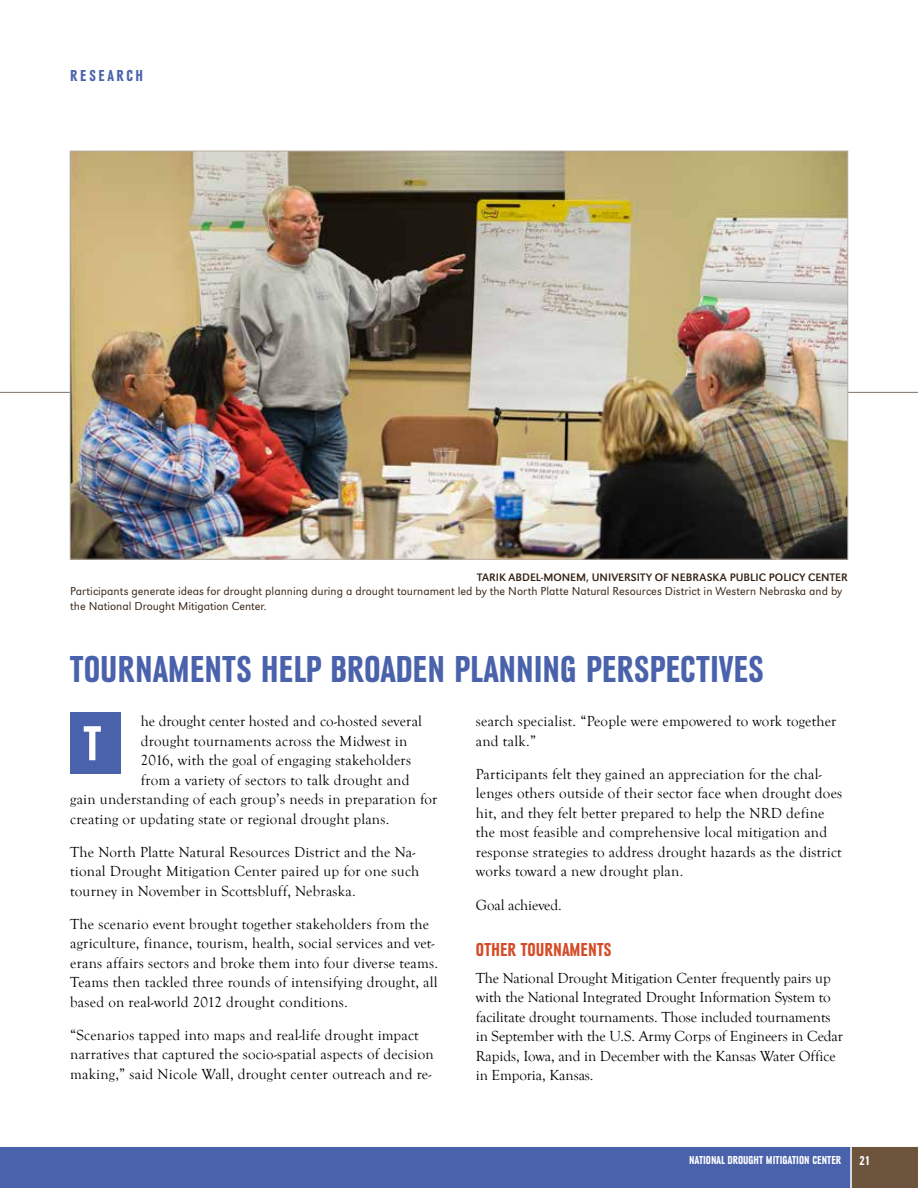
<style>
.page{position:relative;width:918px;height:1188px;background:#fff}
.page>*{position:absolute;margin:0;border:0;box-sizing:border-box;transform-origin:0 0}
.t1{font:700 51px "URW Grotesk Con";color:#fff}
.t2{font:700 39px "URW Grotesk Con";color:#4962ab}
.t3{font:700 19.5px "URW Grotesk Con";letter-spacing:.005em;color:#d54b27}
.t4{font:700 16.5px "URW Grotesk Con";letter-spacing:.16em;color:#4962ab}
.t5{font:15px/19.5px "Goudy Old Style T";letter-spacing:.015em;color:#000}
.t6{font:15px/19.5px "Goudy Old Style T";letter-spacing:-.005em;color:#000}
.t7{font:700 13.5px "URW Grotesk Con";color:#fff}
.t8{font:300 12px/14.4px "URW Grotesk";color:#372314}
.t9{font:700 12px "URW Grotesk Con";color:#fff}
.t10{font:11.25px "URW Grotesk";color:#372314}
</style>
<div class="page">
<div style="left:0;top:1147px;width:918px;height:41px;background:#4962ab"></div>
<hr style="left:0;top:392px;width:918px;height:1px;background:#372314">
<img style="left:72px;top:153px;width:774px;height:404px">
<div style="left:70px;top:713px;width:51px;height:61px;background:#4962ab"></div>
<p class="t4" style="left:70px;top:67px;width:75px">RESEARCH</p>
<p class="t10" style="left:477px;top:571px;width:372px">TARIK ABDEL-MONEM, UNIVERSITY OF NEBRASKA PUBLIC POLICY CENTER</p>
<p class="t8" style="left:70px;top:584px;width:774px">Participants generate ideas for drought planning during a drought tournament led by the North Platte Natural Resources District in Western Nebraska and by the National Drought Mitigation Center.</p>
<h2 class="t2" style="left:70px;top:648px;width:695px">TOURNAMENTS HELP BROADEN PLANNING PERSPECTIVES</h2>
<p class="t5" style="left:141px;top:712px;width:283px">he drought center hosted and co-hosted several</p>
<p class="t5" style="left:141px;top:731px;width:268px">drought tournaments across the Midwest in</p>
<p class="t5" style="left:141px;top:751px;width:272px">2016, with the goal of engaging stakeholders</p>
<p class="t5" style="left:141px;top:770px;width:270px">from a variety of sectors to talk drought and</p>
<p class="t5" style="left:70px;top:790px;width:369px">gain understanding of each group’s needs in preparation for</p>
<p class="t5" style="left:70px;top:809px;width:321px">creating or updating state or regional drought plans.</p>
<p class="t5" style="left:70px;top:842px;width:350px">The North Platte Natural Resources District and the Na&shy;tional Drought Mitigation Center paired up for one such tourney in November in Scottsbluff, Nebraska.</p>
<p class="t5" style="left:70px;top:914px;width:369px">The scenario event brought together stakeholders from the agriculture, finance, tourism, health, social services and vet&shy;erans affairs sectors and broke them into four diverse teams.<br>Teams then tackled three rounds of intensifying drought, all based on real-world 2012 drought conditions.</p>
<p class="t5" style="left:70px;top:1025px;width:365px">“Scenarios tapped into maps and real-life drought impact narratives that captured the socio-spatial aspects of decision making,” said Nicole Wall, drought center outreach and re-</p>
<p class="t5" style="left:476px;top:712px;width:362px">search specialist. “People were empowered to work together and talk.”</p>
<p class="t5" style="left:476px;top:764px;width:368px">Participants felt they gained an appreciation for the chal&shy;lenges others outside of their sector face when drought does hit, and they felt better prepared to help the NRD define the most feasible and comprehensive local mitigation and response strategies to address drought hazards as the district works toward a new drought plan.</p>
<p class="t6" style="left:476px;top:896px;width:88px">Goal achieved.</p>
<h3 class="t3" style="left:476px;top:940px;width:137px">OTHER TOURNAMENTS</h3>
<p class="t6" style="left:476px;top:968px;width:369px">The National Drought Mitigation Center frequently pairs up with the National Integrated Drought Information System to facilitate drought tournaments. Those included tournaments in September with the U.S. Army Corps of Engineers in Cedar Rapids, Iowa, and in December with the Kansas Water Office in Emporia, Kansas.</p>
<h1 class="t1" style="left:84px;top:716px;width:19px">T</h1>
<p class="t9" style="left:689px;top:1154px;width:154px">NATIONAL DROUGHT MITIGATION CENTER</p>
<p class="t7" style="left:860px;top:1153px;width:12px">21</p>
</div>
